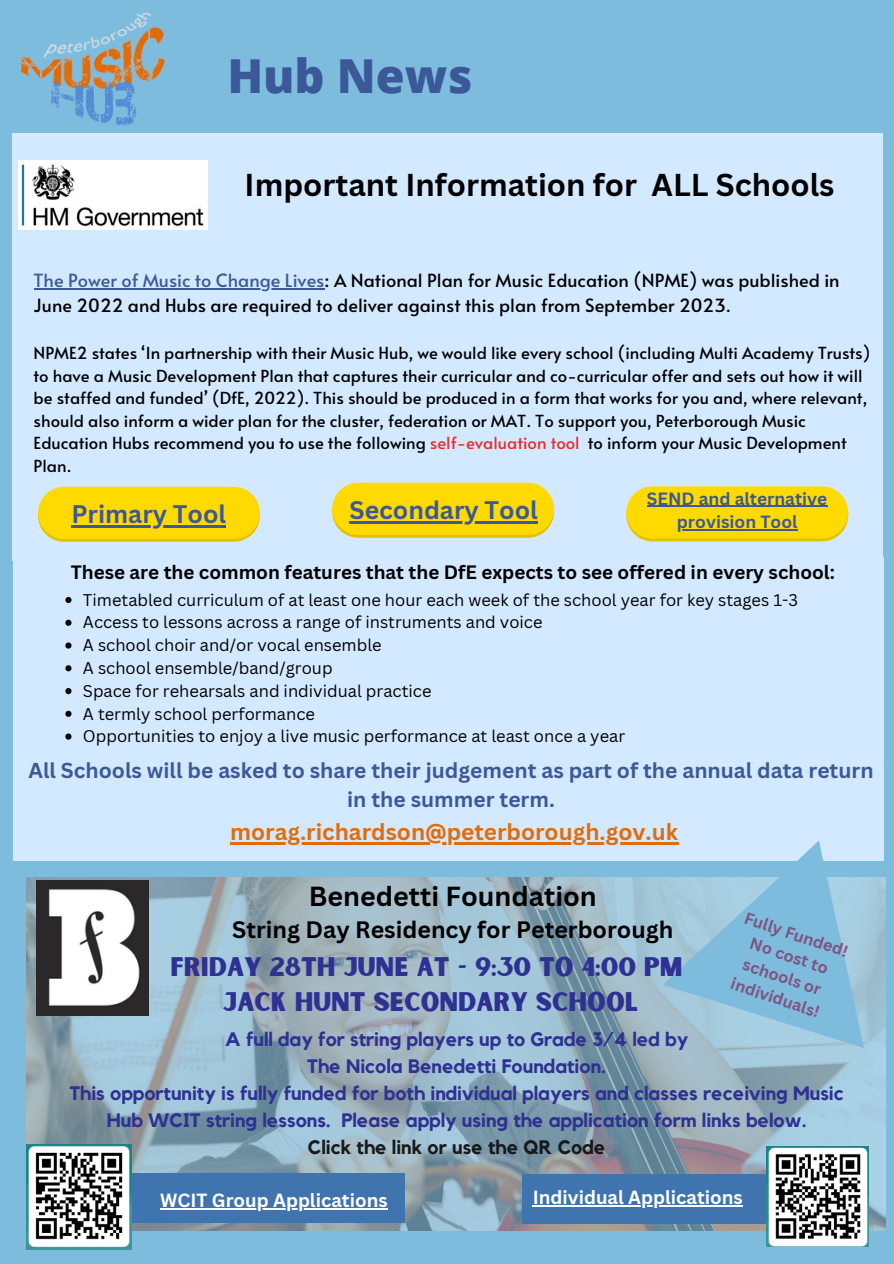
<style>
.page{position:relative;width:894px;height:1264px;background:#fff}
.page>*{position:absolute;margin:0;border:0;box-sizing:border-box;transform-origin:0 0}
.t1{font:800 46.8px "Open Sans";color:#3b5998}
.t2{font:700 30.75px "Canva Sans";color:#000}
.t3{font:700 26.85px "Canva Sans";color:#000}
.t4{font:25.65px/35.2px "Sunborn Sans One";color:#2e3192;text-align:center}
.t5{font:700 24.75px "Canva Sans";color:#3b5998}
.t6{font:700 23.1px "Canva Sans";color:#000}
.t7{font:700 22.5px "Canva Sans";color:#e26c0a}
.t8{font:700 21px/29.2px "Canva Sans";color:#3b5998;text-align:center}
.t9{font:700 19.5px/27px "Kollektif";color:#2e3192;text-align:center}
.t10{font:700 18.75px "Canva Sans";color:#000}
.t11{font:700 18.6px "Canva Sans";color:#fff}
.t12{font:18.15px/24.8px "Alata";color:#000}
.t13{font:700 17.25px "Canva Sans";color:#3b5998}
.t14{font:16.65px/22.5px "Alata";color:#000}
.t15{font:16.5px "Canva Sans";color:#000}
.t16{font:700 16.2px "Canva Sans";color:#815380}
.s1{color:#3b5998}
.s2{color:#ed2929}
.s3{color:#191919}
</style>
<div class="page">
<div style="left:0;top:0;width:893px;height:1263px;background:#7ebcde"></div>
<img style="left:27px;top:877px;width:858px;height:352px">
<div style="left:13px;top:133px;width:869px;height:427px;background:#d3e9ff"></div>
<img style="left:19px;top:160px;width:189px;height:70px">
<div style="left:13px;top:557px;width:870px;height:303px;background:#d3e9ff"></div>
<hr style="left:34px;top:288px;width:290px;height:1px;background:#3b5998">
<svg style="left:38px;top:518px;width:222px;height:24px"></svg>
<div style="left:38px;top:487px;width:222px;height:52px;background:#ffda00;border-radius:26px"></div>
<svg style="left:626px;top:517px;width:221px;height:24px"></svg>
<div style="left:626px;top:486px;width:221px;height:52px;background:#ffda00;border-radius:26px"></div>
<img style="left:20px;top:12px;width:145px;height:114px">
<img style="left:36px;top:880px;width:113px;height:135px">
<svg style="left:332px;top:514px;width:222px;height:23px"></svg>
<div style="left:332px;top:482px;width:222px;height:53px;background:#ffda00;border-radius:26px"></div>
<svg style="left:65px;top:597px;width:6px;height:6px"></svg>
<svg style="left:65px;top:619px;width:6px;height:7px"></svg>
<svg style="left:65px;top:642px;width:6px;height:6px"></svg>
<svg style="left:65px;top:665px;width:6px;height:6px"></svg>
<svg style="left:65px;top:688px;width:6px;height:6px"></svg>
<svg style="left:65px;top:710px;width:6px;height:7px"></svg>
<svg style="left:65px;top:733px;width:6px;height:6px"></svg>
<hr style="left:230px;top:842px;width:448px;height:2px;background:#e26c0a">
<svg style="left:662px;top:841px;width:201px;height:207px"></svg>
<div style="left:521px;top:1174px;width:315px;height:49px;background:#4074ae"></div>
<div style="left:59px;top:1173px;width:345px;height:49px;background:#4074ae"></div>
<img style="left:27px;top:1144px;width:104px;height:105px">
<img style="left:766px;top:1146px;width:101px;height:100px">
<hr style="left:71px;top:525px;width:155px;height:2px;background:#3b5998">
<hr style="left:646px;top:506px;width:181px;height:1px;background:#3b5998">
<hr style="left:676px;top:529px;width:121px;height:1px;background:#3b5998">
<hr style="left:349px;top:521px;width:189px;height:2px;background:#3b5998">
<hr style="left:532px;top:1205px;width:210px;height:1px;background:#fff">
<hr style="left:160px;top:1207px;width:227px;height:2px;background:#fff">
<h4 class="t1" style="left:227px;top:43px;width:246px">Hub News</h4>
<h5 class="t2" style="left:244px;top:163px;width:591px">Important Information for ALL Schools</h5>
<h1 class="t12" style="left:34px;top:267px;width:807px"><span class="s1">The Power of Music to Change Lives</span>: A National Plan for Music Education (NPME) was published in<br>June 2022 and Hubs are required to deliver against this plan from September 2023.</h1>
<p class="t14" style="left:34px;top:341px;width:838px">NPME2 states ‘In partnership with their Music Hub, we would like every school (including Multi Academy Trusts) to have a Music Development Plan that captures their curricular and co-curricular offer and sets out how it will be staffed and funded’ (DfE, 2022). This should be produced in a form that works for you and, where relevant, should also inform a wider plan for the cluster, federation or MAT. To support you, Peterborough Music Education Hubs recommend you to use the following <span class="s2">self-evaluation tool</span> to inform your Music Development Plan.</p>
<p class="t13" style="left:646px;top:486px;width:182px">SEND and alternative</p>
<p class="t13" style="left:676px;top:510px;width:122px">provision Tool</p>
<h3 class="t10" style="left:71px;top:558px;width:765px">These are the common features that the DfE expects to see offered in every school:</h3>
<h6 class="t5" style="left:349px;top:492px;width:190px">Secondary Tool</h6>
<p class="t5" style="left:71px;top:496px;width:156px">Primary Tool</p>
<p class="t15" style="left:83px;top:588px;width:716px">Timetabled curriculum of at least one hour each week of the school year for key stages 1-3</p>
<h3 class="t15" style="left:83px;top:611px;width:461px">Access to lessons across a range of instruments and voice</h3>
<p class="t15" style="left:83px;top:633px;width:300px">A school choir and/or vocal ensemble</p>
<p class="t15" style="left:83px;top:656px;width:251px">A school ensemble/band/group</p>
<p class="t15" style="left:83px;top:679px;width:350px">Space for rehearsals and individual practice</p>
<h3 class="t15" style="left:83px;top:702px;width:233px">A termly school performance</h3>
<h6 class="t15" style="left:83px;top:724px;width:543px">Opportunities to enjoy a live music performance at least once a year</h6>
<p class="t8" style="left:28px;top:755px;width:846px">All Schools will be asked to share their judgement as part of the annual data return in the summer term.</p>
<p class="t7" style="left:230px;top:816px;width:449px">morag.richardson@peterborough.gov.uk</p>
<p class="t3" style="left:309px;top:876px;width:289px">Benedetti Foundation</p>
<p class="t6" style="left:232px;top:913px;width:442px">String Day Residency for Peterborough</p>
<p class="t16" style="left:748px;top:907px;width:110px;rotate:18deg">Fully Funded!</p>
<p class="t16" style="left:746px;top:953px;width:83px;rotate:18deg">schools or</p>
<p class="t16" style="left:753px;top:932px;width:83px;rotate:18deg">No cost to</p>
<p class="t16" style="left:734px;top:972px;width:94px;rotate:18deg">individuals!</p>
<h5 class="t4" style="left:170px;top:950px;width:513px">FRIDAY 28TH JUNE AT - 9:30 TO 4:00 PM<br>JACK HUNT SECONDARY SCHOOL</h5>
<p class="t9" style="left:69px;top:1026px;width:775px">A full day for string players up to Grade 3/4 led by<br>The Nicola Benedetti Foundation.<br>This opportunity is fully funded for both individual players and classes receiving Music Hub WCIT string lessons. Please apply using the application form links below.<br><span class="s3">Click the link or use the QR Code</span></p>
<h6 class="t11" style="left:160px;top:1186px;width:229px">WCIT Group Applications</h6>
<h6 class="t11" style="left:532px;top:1184px;width:211px">Individual Applications</h6>
</div>
